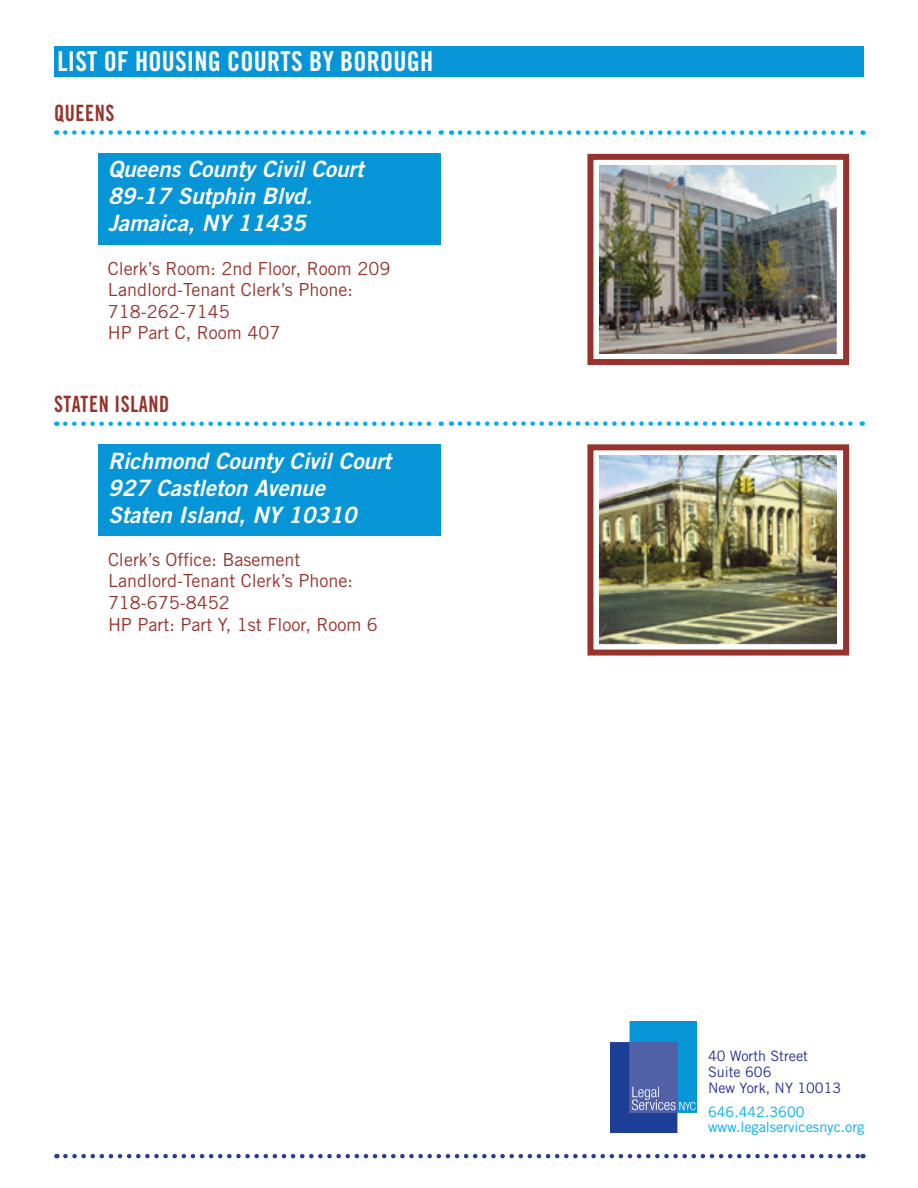
<style>
.page{position:relative;width:918px;height:1188px;background:#fff}
.page>*{position:absolute;margin:0;border:0;box-sizing:border-box;transform-origin:0 0}
.t1{font:27.45px "Trade Gothic LT Std Bd Cn 20";letter-spacing:.01em;color:#fff;scale:.95 1}
.t2{font:22.5px/27px "Trade Gothic LT Std Bd 2 Obl";color:#fff}
.t3{font:22.5px "Trade Gothic LT Std Bd Cn 20";letter-spacing:.03em;color:#97332d;scale:.9 1}
.t4{font:18px/21.6px "Trade Gothic LT Std";color:#97332c}
.t5{font:14.4px/16.2px "Trade Gothic LT Std";color:#2a328e}
.t6{font:14.4px/14.4px "Trade Gothic LT Std";color:#00aeef}
</style>
<div class="page">
<div style="left:98px;top:153px;width:343px;height:92px;background:#0696d7"></div>
<div style="left:98px;top:444px;width:343px;height:91px;background:#0696d7"></div>
<svg style="left:65px;top:130px;width:377px;height:5px"></svg>
<svg style="left:65px;top:421px;width:377px;height:5px"></svg>
<svg style="left:460px;top:130px;width:404px;height:5px"></svg>
<svg style="left:460px;top:421px;width:403px;height:5px"></svg>
<img style="left:600px;top:456px;width:237px;height:188px">
<div style="left:54px;top:46px;width:810px;height:31px;background:#0696d7"></div>
<img style="left:610px;top:1021px;width:87px;height:112px">
<svg style="left:65px;top:1154px;width:799px;height:4px"></svg>
<img style="left:599px;top:166px;width:237px;height:187px">
<div style="left:587px;top:444px;width:262px;height:212px;border:6px solid #97332c"></div>
<div style="left:587px;top:154px;width:262px;height:211px;border:6px solid #97332c"></div>
<h1 class="t1" style="left:57px;top:45px;width:397px">LIST OF HOUSING COURTS BY BOROUGH</h1>
<p class="t3" style="left:54px;top:100px;width:69px">QUEENS</p>
<p class="t2" style="left:108px;top:156px;width:257px">Queens County Civil Court<br>89-17 Sutphin Blvd.<br>Jamaica, NY 11435</p>
<p class="t4" style="left:108px;top:257px;width:284px">Clerk’s Room: 2nd Floor, Room 209<br>Landlord-Tenant Clerk’s Phone:<br>718-262-7145<br>HP Part C, Room 407</p>
<p class="t3" style="left:54px;top:391px;width:130px">STATEN ISLAND</p>
<p class="t2" style="left:108px;top:447px;width:285px">Richmond County Civil Court<br>927 Castleton Avenue<br>Staten Island, NY 10310</p>
<p class="t4" style="left:108px;top:548px;width:271px">Clerk’s Office: Basement<br>Landlord-Tenant Clerk’s Phone:<br>718-675-8452<br>HP Part: Part Y, 1st Floor, Room 6</p>
<p class="t5" style="left:708px;top:1048px;width:135px">40 Worth Street<br>Suite 606<br>New York, NY 10013</p>
<p class="t6" style="left:708px;top:1105px;width:158px">646.442.3600 www.legalservicesnyc.org</p>
</div>
